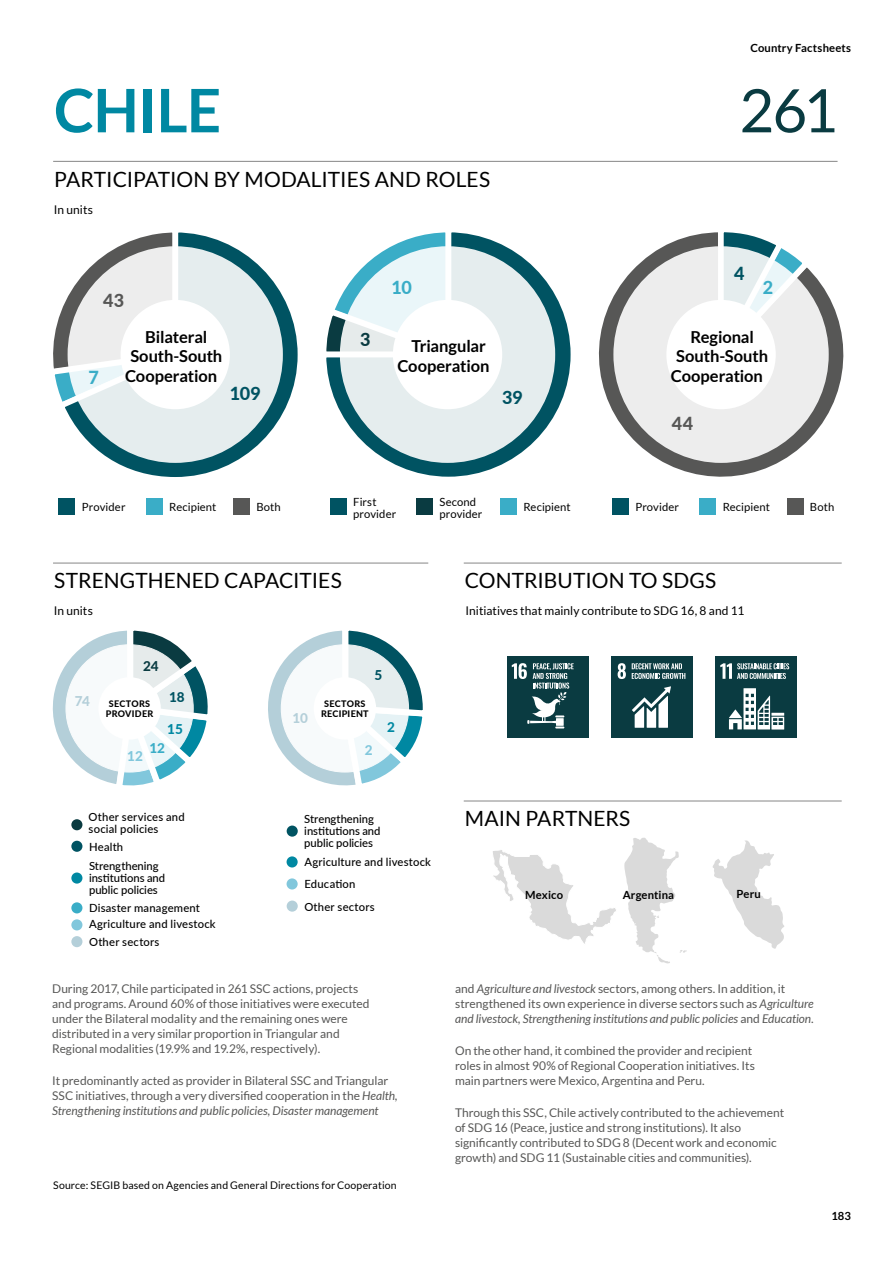
<style>
.page{position:relative;width:893px;height:1263px;background:#fff}
.page>*{position:absolute;margin:0;border:0;box-sizing:border-box;transform-origin:0 0}
.t1{font:700 60px "Lato";letter-spacing:-.01em;color:#0088a2}
.t2{font:60px "Lato";color:#0a3b41}
.t3{font:21px "Lato";color:#000}
.t4{font:800 18px "Lato";color:#005362}
.t5{font:800 18px "Lato";color:#3aadc7}
.t6{font:800 18px "Lato";color:#575756}
.t7{font:800 18px "Lato";color:#0a3b41}
.t8{font:700 16.5px/19.5px "Lato";letter-spacing:-.005em;color:#000;text-align:center}
.t9{font:800 13.5px "Lato";color:#b4cfd9}
.t10{font:800 13.5px "Lato";color:#81c7dc}
.t11{font:800 13.5px "Lato";color:#0088a2}
.t12{font:800 13.5px "Lato";color:#005362}
.t13{font:800 13.5px "Lato";color:#3aadc7}
.t14{font:800 13.5px "Lato";color:#0a3b41}
.t15{font:12px/15px "Lato";letter-spacing:-.005em;color:#575756}
.t16{font:italic 12px/15px "Lato";letter-spacing:-.005em;color:#575756}
.t17{font:12px "Lato";letter-spacing:.005em;color:#000}
.t18{font:500 11.25px/12px "Lato";letter-spacing:.015em;color:#000}
.t19{font:500 11.25px/12px "Lato";letter-spacing:-.005em;color:#000}
.t20{font:11.25px/12px "Lato";letter-spacing:.01em;color:#000}
.t21{font:700 11.25px "Lato";letter-spacing:.01em;color:#000}
.t22{font:10.5px "Lato";letter-spacing:.015em;color:#000}
.t23{font:800 9px/10.8px "Lato";letter-spacing:.03em;color:#000;text-align:center}
.s1{font-style:italic}
.s2{font-style:normal}
</style>
<div class="page">
<svg style="left:52px;top:630px;width:156px;height:156px"></svg>
<svg style="left:268px;top:630px;width:155px;height:156px"></svg>
<svg style="left:493px;top:850px;width:123px;height:94px"></svg>
<svg style="left:598px;top:232px;width:246px;height:267px"></svg>
<svg style="left:712px;top:232px;width:103px;height:70px"></svg>
<svg style="left:326px;top:232px;width:245px;height:245px"></svg>
<svg style="left:53px;top:232px;width:245px;height:245px"></svg>
<div style="left:614px;top:247px;width:214px;height:215px;background:#ededed;border-radius:50%"></div>
<div style="left:69px;top:247px;width:213px;height:215px;background:#e5edee;border-radius:50%"></div>
<div style="left:341px;top:247px;width:213px;height:215px;background:#e5edee;border-radius:50%"></div>
<div style="left:666px;top:300px;width:110px;height:109px;background:#fff;border-radius:50%"></div>
<div style="left:121px;top:300px;width:109px;height:109px;background:#fff;border-radius:50%"></div>
<div style="left:393px;top:300px;width:109px;height:109px;background:#fff;border-radius:50%"></div>
<div style="left:59px;top:498px;width:16px;height:17px;background:#005362"></div>
<div style="left:146px;top:498px;width:17px;height:17px;background:#3aadc7"></div>
<div style="left:233px;top:498px;width:17px;height:17px;background:#575756"></div>
<div style="left:612px;top:498px;width:16px;height:17px;background:#005362"></div>
<div style="left:699px;top:498px;width:17px;height:17px;background:#3aadc7"></div>
<div style="left:786px;top:498px;width:17px;height:17px;background:#575756"></div>
<div style="left:330px;top:498px;width:16px;height:17px;background:#005362"></div>
<div style="left:500px;top:498px;width:17px;height:17px;background:#3aadc7"></div>
<div style="left:416px;top:498px;width:16px;height:17px;background:#0a3b41"></div>
<svg style="left:66px;top:645px;width:127px;height:127px"></svg>
<svg style="left:281px;top:645px;width:127px;height:127px"></svg>
<div style="left:71px;top:841px;width:11px;height:11px;background:#005362;border-radius:50%"></div>
<div style="left:287px;top:825px;width:11px;height:12px;background:#005362;border-radius:50%"></div>
<div style="left:71px;top:819px;width:11px;height:11px;background:#0a3b41;border-radius:50%"></div>
<div style="left:71px;top:872px;width:11px;height:12px;background:#0088a2;border-radius:50%"></div>
<div style="left:287px;top:856px;width:11px;height:11px;background:#0088a2;border-radius:50%"></div>
<div style="left:287px;top:878px;width:11px;height:11px;background:#81c7dc;border-radius:50%"></div>
<div style="left:71px;top:902px;width:11px;height:11px;background:#3aadc7;border-radius:50%"></div>
<div style="left:71px;top:919px;width:11px;height:11px;background:#81c7dc;border-radius:50%"></div>
<div style="left:71px;top:936px;width:11px;height:11px;background:#b4cfd9;border-radius:50%"></div>
<div style="left:287px;top:900px;width:11px;height:12px;background:#b4cfd9;border-radius:50%"></div>
<hr style="left:53px;top:563px;width:375px;height:1px;background:#878787">
<hr style="left:464px;top:563px;width:378px;height:1px;background:#878787">
<hr style="left:464px;top:801px;width:378px;height:1px;background:#878787">
<div style="left:98px;top:677px;width:63px;height:63px;background:#fff;border-radius:50%"></div>
<div style="left:314px;top:677px;width:62px;height:63px;background:#fff;border-radius:50%"></div>
<svg style="left:624px;top:838px;width:63px;height:125px"></svg>
<svg style="left:712px;top:840px;width:72px;height:109px"></svg>
<hr style="left:53px;top:161px;width:784px;height:1px;background:#878787">
<div style="left:611px;top:656px;width:81px;height:81px;background:#0a3b41"></div>
<svg style="left:618px;top:663px;width:8px;height:16px"></svg>
<svg style="left:632px;top:663px;width:53px;height:16px"></svg>
<svg style="left:632px;top:686px;width:39px;height:42px"></svg>
<div style="left:715px;top:656px;width:81px;height:81px;background:#0a3b41"></div>
<svg style="left:720px;top:663px;width:69px;height:16px"></svg>
<svg style="left:729px;top:688px;width:55px;height:41px"></svg>
<div style="left:507px;top:656px;width:81px;height:81px;background:#0a3b41"></div>
<svg style="left:512px;top:663px;width:62px;height:65px"></svg>
<p class="t21" style="left:750px;top:41px;width:102px">Country Factsheets</p>
<h1 class="t1" style="left:54px;top:76px;width:169px">CHILE</h1>
<h1 class="t2" style="left:739px;top:77px;width:100px">261</h1>
<h2 class="t3" style="left:54px;top:167px;width:437px">PARTICIPATION BY MODALITIES AND ROLES</h2>
<p class="t17" style="left:54px;top:203px;width:41px">In units</p>
<h3 class="t6" style="left:103px;top:287px;width:23px">43</h3>
<h3 class="t4" style="left:734px;top:260px;width:12px">4</h3>
<h3 class="t5" style="left:391px;top:274px;width:22px">10</h3>
<h3 class="t5" style="left:763px;top:274px;width:12px">2</h3>
<h3 class="t5" style="left:88px;top:364px;width:12px">7</h3>
<h3 class="t8" style="left:125px;top:327px;width:99px">Bilateral<br>South-South<br>Cooperation</h3>
<h3 class="t8" style="left:397px;top:336px;width:94px;text-align:right">Triangular<br>Cooperation</h3>
<h3 class="t7" style="left:360px;top:326px;width:12px">3</h3>
<h3 class="t8" style="left:671px;top:327px;width:99px">Regional<br>South-South<br>Cooperation</h3>
<h3 class="t4" style="left:230px;top:380px;width:33px">109</h3>
<h3 class="t4" style="left:502px;top:384px;width:22px">39</h3>
<h3 class="t6" style="left:672px;top:410px;width:23px">44</h3>
<p class="t20" style="left:439px;top:495px;width:45px">Second provider</p>
<p class="t20" style="left:353px;top:495px;width:45px">First provider</p>
<p class="t20" style="left:523px;top:501px;width:49px">Recipient</p>
<p class="t20" style="left:82px;top:501px;width:45px">Provider</p>
<p class="t20" style="left:169px;top:501px;width:49px">Recipient</p>
<p class="t20" style="left:256px;top:501px;width:26px">Both</p>
<p class="t20" style="left:635px;top:501px;width:45px">Provider</p>
<p class="t20" style="left:723px;top:501px;width:49px">Recipient</p>
<p class="t20" style="left:810px;top:501px;width:26px">Both</p>
<h2 class="t3" style="left:54px;top:569px;width:289px">STRENGTHENED CAPACITIES</h2>
<h2 class="t3" style="left:465px;top:569px;width:253px">CONTRIBUTION TO SDGS</h2>
<p class="t17" style="left:54px;top:604px;width:41px">In units</p>
<p class="t17" style="left:465px;top:604px;width:280px">Initiatives that mainly contribute to SDG 16, 8 and 11</p>
<p class="t9" style="left:75px;top:691px;width:16px">74</p>
<p class="t14" style="left:143px;top:656px;width:17px">24</p>
<p class="t12" style="left:374px;top:665px;width:9px">5</p>
<p class="t12" style="left:169px;top:687px;width:17px">18</p>
<p class="t23" style="left:106px;top:697px;width:49px">SECTORS<br>PROVIDER</p>
<p class="t23" style="left:321px;top:697px;width:49px">SECTORS<br>RECIPIENT</p>
<p class="t9" style="left:292px;top:708px;width:17px">10</p>
<p class="t11" style="left:167px;top:719px;width:17px">15</p>
<p class="t13" style="left:149px;top:738px;width:17px">12</p>
<p class="t10" style="left:127px;top:745px;width:17px">12</p>
<p class="t10" style="left:365px;top:740px;width:9px">2</p>
<p class="t11" style="left:387px;top:716px;width:9px">2</p>
<p class="t18" style="left:89px;top:811px;width:98px">Other services and social policies</p>
<p class="t18" style="left:89px;top:840px;width:36px">Health</p>
<p class="t19" style="left:89px;top:860px;width:78px">Strengthening institutions and public policies</p>
<p class="t18" style="left:89px;top:901px;width:112px">Disaster management</p>
<p class="t18" style="left:89px;top:918px;width:128px">Agriculture and livestock</p>
<p class="t18" style="left:89px;top:936px;width:72px">Other sectors</p>
<p class="t19" style="left:304px;top:812px;width:78px">Strengthening institutions and public policies</p>
<p class="t18" style="left:304px;top:850px;width:128px;line-height:22.6px">Agriculture and livestock<br>Education</p>
<p class="t18" style="left:304px;top:900px;width:72px">Other sectors</p>
<p class="t15" style="left:52px;top:981px;width:319px">During 2017, Chile participated in 261 SSC actions, projects and programs. Around 60% of those initiatives were executed under the Bilateral modality and the remaining ones were distributed in a very similar proportion in Triangular and Regional modalities (19.9% and 19.2%, respectively).</p>
<p class="t15" style="left:52px;top:1073px;width:347px">It predominantly acted as provider in Bilateral SSC and Triangular<br>SSC initiatives, through a very diversified cooperation in the <span class="s1">Health</span>,<br><span class="s1">Strengthening institutions and public policies, Disaster management</span></p>
<p class="t22" style="left:53px;top:1179px;width:345px">Source: SEGIB based on Agencies and General Directions for Cooperation</p>
<h2 class="t3" style="left:465px;top:807px;width:167px">MAIN PARTNERS</h2>
<p class="t21" style="left:525px;top:888px;width:39px">Mexico</p>
<p class="t21" style="left:623px;top:888px;width:53px">Argentina</p>
<p class="t21" style="left:736px;top:888px;width:26px">Peru</p>
<p class="t16" style="left:455px;top:982px;width:360px"><span class="s2">and</span> Agriculture and livestock <span class="s2">sectors, among others. In addition, it strengthened its own experience in diverse sectors such as</span> Agriculture and livestock, Strengthening institutions and public policies <span class="s2">and</span> Education<span class="s2">.</span></p>
<p class="t15" style="left:455px;top:1043px;width:301px">On the other hand, it combined the provider and recipient roles in almost 90% of Regional Cooperation initiatives. Its main partners were Mexico, Argentina and Peru.</p>
<p class="t15" style="left:455px;top:1105px;width:331px">Through this SSC, Chile actively contributed to the achievement of SDG 16 (Peace, justice and strong institutions). It also significantly contributed to SDG 8 (Decent work and economic growth) and SDG 11 (Sustainable cities and communities).</p>
<p class="t21" style="left:831px;top:1210px;width:21px">183</p>
</div>
